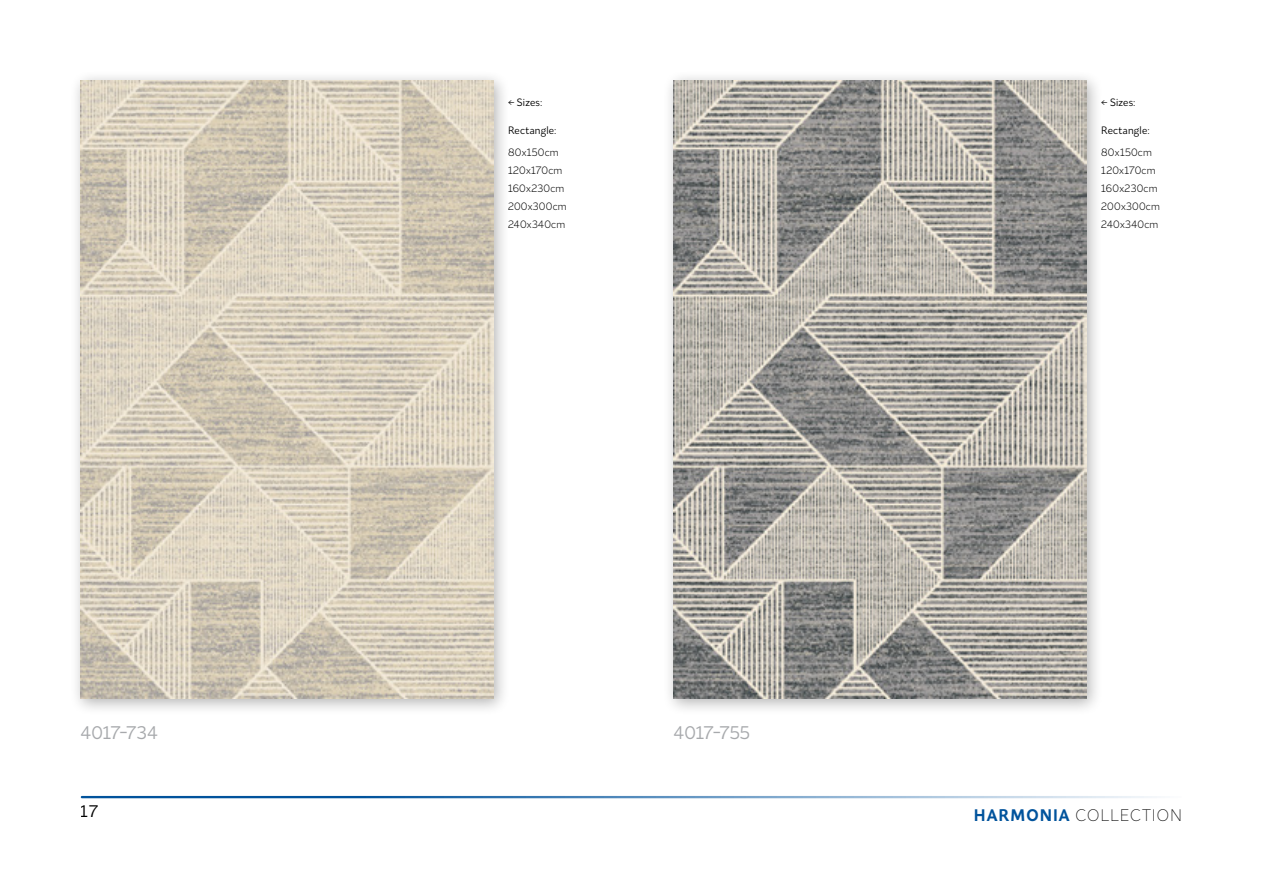
<style>
.page{position:relative;width:1263px;height:893px;background:#fff}
.page>*{position:absolute;margin:0;border:0;box-sizing:border-box;transform-origin:0 0}
.t1{font:200 18px "Asterisk Sans Variable";letter-spacing:.005em;color:#a7a9ac}
.t2{font:200 16.5px "Asterisk Sans Variable";letter-spacing:.06em;color:#000}
.t3{font:200 10.5px/18px "Asterisk Sans Variable";letter-spacing:.025em;color:#000}
.s1{color:#01539c}
</style>
<div class="page">
<div style="left:70px;top:70px;width:440px;height:645px;background:#000;opacity:.3"></div>
<img style="left:81px;top:81px;width:412px;height:617px">
<div style="left:663px;top:70px;width:440px;height:645px;background:#000;opacity:.3"></div>
<img style="left:674px;top:81px;width:412px;height:617px">
<div style="left:508px;top:96px;width:98px;height:521px;background:#fff"></div>
<div style="left:1101px;top:96px;width:99px;height:521px;background:#fff"></div>
<hr style="left:81px;top:796px;width:1101px;height:2px;background:#01539c">
<p class="t3" style="left:508px;top:94px;width:36px">← Sizes:</p>
<p class="t3" style="left:508px;top:119px;width:52px;line-height:22.2px">Rectangle:<br>80x150cm</p>
<p class="t3" style="left:508px;top:162px;width:60px">120x170cm<br>160x230cm<br>200x300cm<br>240x340cm</p>
<h1 class="t1" style="left:81px;top:723px;width:79px">4017-734</h1>
<h1 class="t1" style="left:674px;top:723px;width:78px">4017-755</h1>
<p class="t3" style="left:1101px;top:94px;width:36px">← Sizes:</p>
<p class="t3" style="left:1101px;top:119px;width:52px;line-height:22.2px">Rectangle:<br>80x150cm</p>
<p class="t3" style="left:1101px;top:162px;width:60px">120x170cm<br>160x230cm<br>200x300cm<br>240x340cm</p>
<h2 class="t2" style="left:81px;top:802px;width:19px">17</h2>
<h2 class="t2" style="left:974px;top:806px;width:210px"><span class="s1">HARMONIA</span> COLLECTION</h2>
</div>
